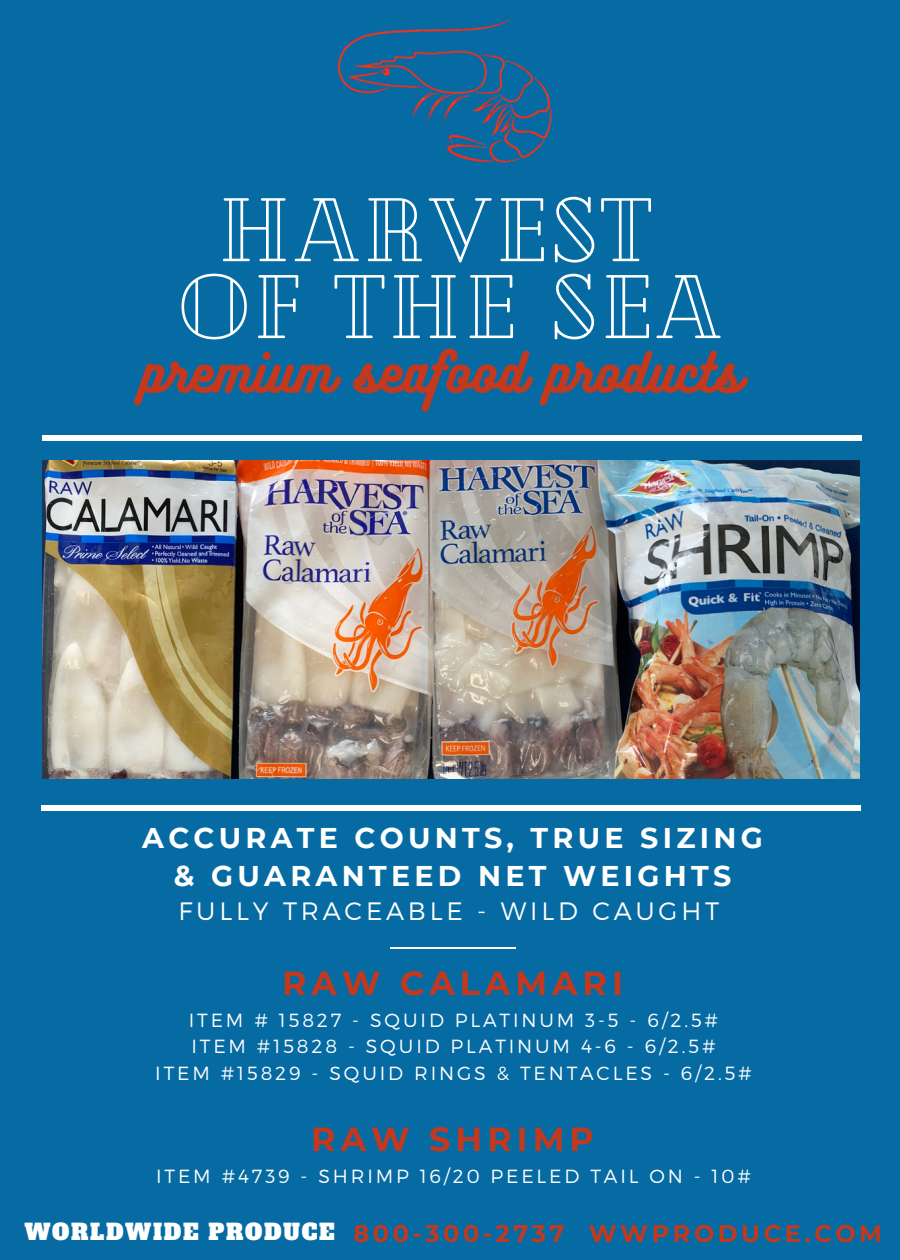
<style>
.page{position:relative;width:900px;height:1260px;background:#066ba3}
.page>*{position:absolute;margin:0;border:0;box-sizing:border-box;transform-origin:0 0}
.t1{font:90px "Cheque";letter-spacing:.04em;color:#fff}
.t2{font:48.75px "Bukhari Script";letter-spacing:.02em;color:#c4391d}
.t3{font:700 33.25px "Montserrat";letter-spacing:.15em;color:#c4391d}
.t4{font:700 28.5px "Montserrat";letter-spacing:.15em;color:#fff}
.t5{font:300 25.25px "Montserrat";letter-spacing:.15em;color:#fff}
.t6{font:700 24px "Montserrat";letter-spacing:.15em;color:#c4391d}
.t7{font:21.75px "Alfa Slab One";letter-spacing:.075em;color:#fff}
.t8{font:300 19px "Montserrat";letter-spacing:.15em;color:#fff}
</style>
<div class="page">
<img style="left:42px;top:460px;width:818px;height:319px">
<div style="left:42px;top:435px;width:820px;height:5px;background:#fff"></div>
<div style="left:42px;top:805px;width:819px;height:6px;background:#fff"></div>
<img style="left:337px;top:19px;width:215px;height:144px">
<hr style="left:390px;top:947px;width:126px;height:2px;background:#fff">
<p class="t1" style="left:218px;top:171px;width:435px">HARVEST</p>
<p class="t1" style="left:179px;top:248px;width:544px">OF THE SEA</p>
<p class="t2" style="left:141px;top:341px;width:602px">premium seafood products</p>
<p class="t4" style="left:142px;top:821px;width:622px">ACCURATE COUNTS, TRUE SIZING</p>
<p class="t4" style="left:174px;top:858px;width:559px">&amp; GUARANTEED NET WEIGHTS</p>
<p class="t5" style="left:178px;top:895px;width:542px">FULLY TRACEABLE - WILD CAUGHT</p>
<p class="t3" style="left:282px;top:962px;width:342px">RAW CALAMARI</p>
<p class="t8" style="left:189px;top:1008px;width:531px">ITEM # 15827 - SQUID PLATINUM 3-5 - 6/2.5#</p>
<p class="t8" style="left:192px;top:1034px;width:526px">ITEM #15828 - SQUID PLATINUM 4-6 - 6/2.5#</p>
<p class="t8" style="left:155px;top:1061px;width:598px">ITEM #15829 - SQUID RINGS &amp; TENTACLES - 6/2.5#</p>
<p class="t3" style="left:311px;top:1119px;width:284px">RAW SHRIMP</p>
<p class="t8" style="left:156px;top:1164px;width:596px">ITEM #4739 - SHRIMP 16/20 PEELED TAIL ON - 10#</p>
<p class="t7" style="left:24px;top:1217px;width:312px">WORLDWIDE PRODUCE</p>
<p class="t6" style="left:353px;top:1218px;width:530px">800-300-2737 WWPRODUCE.COM</p>
</div>
